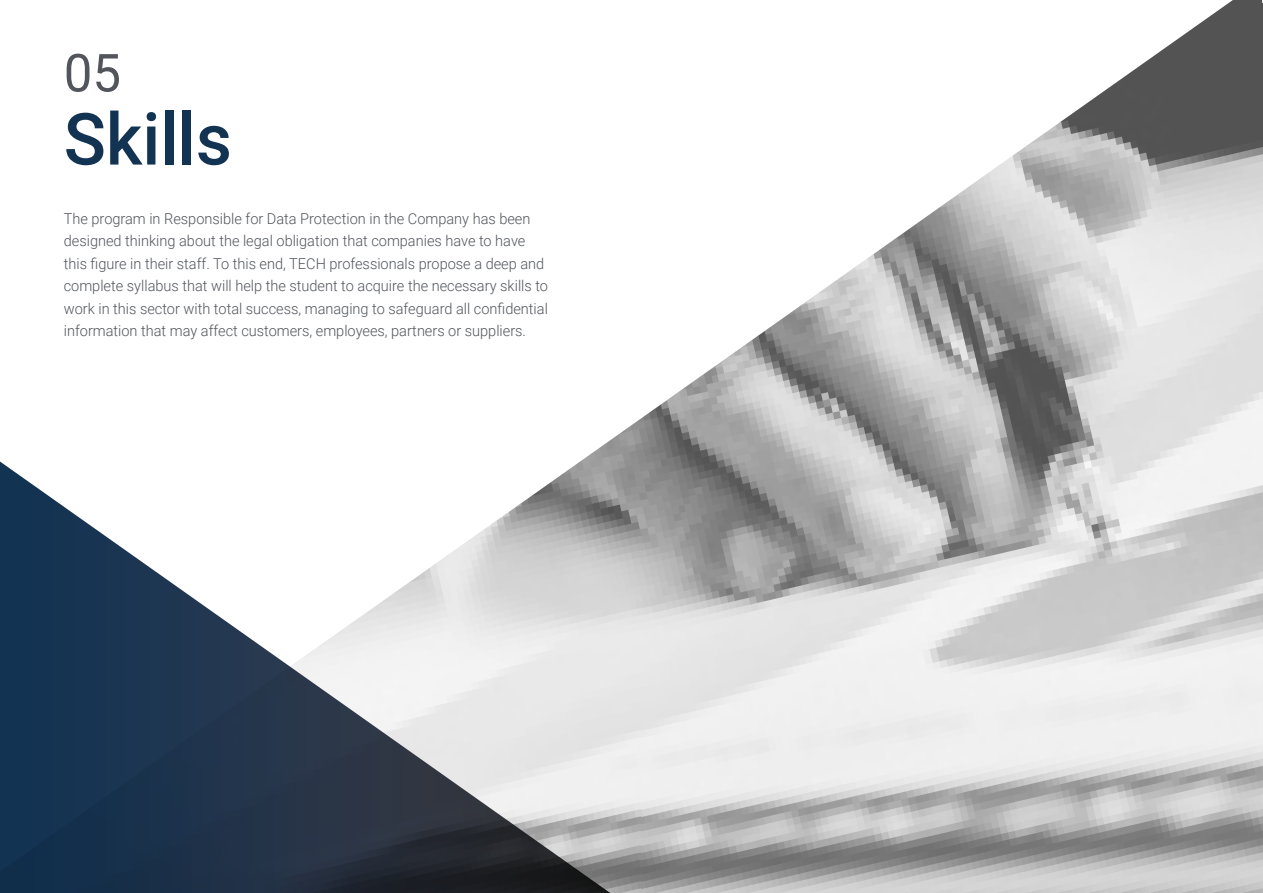
<style>
.page{position:relative;width:1263px;height:893px;background:#fff}
.page>*{position:absolute;margin:0;border:0;box-sizing:border-box;transform-origin:0 0}
.t1{font:500 72px "Roboto";color:#123352}
.t2{font:52.5px "Roboto";color:#52555b}
.t3{font:300 15px/22.5px "Roboto";color:#52555b}
</style>
<div class="page">
<img style="left:602px;top:0;width:661px;height:893px">
<svg style="left:0;top:446px;width:640px;height:447px"></svg>
<h2 class="t2" style="left:64px;top:36px;width:59px">05</h2>
<h1 class="t1" style="left:64px;top:89px;width:170px">Skills</h1>
<p class="t3" style="left:64px;top:207px;width:486px">The program in Responsible for Data Protection in the Company has been designed thinking about the legal obligation that companies have to have this figure in their staff. To this end, TECH professionals propose a deep and complete syllabus that will help the student to acquire the necessary skills to work in this sector with total success, managing to safeguard all confidential information that may affect customers, employees, partners or suppliers.</p>
</div>
